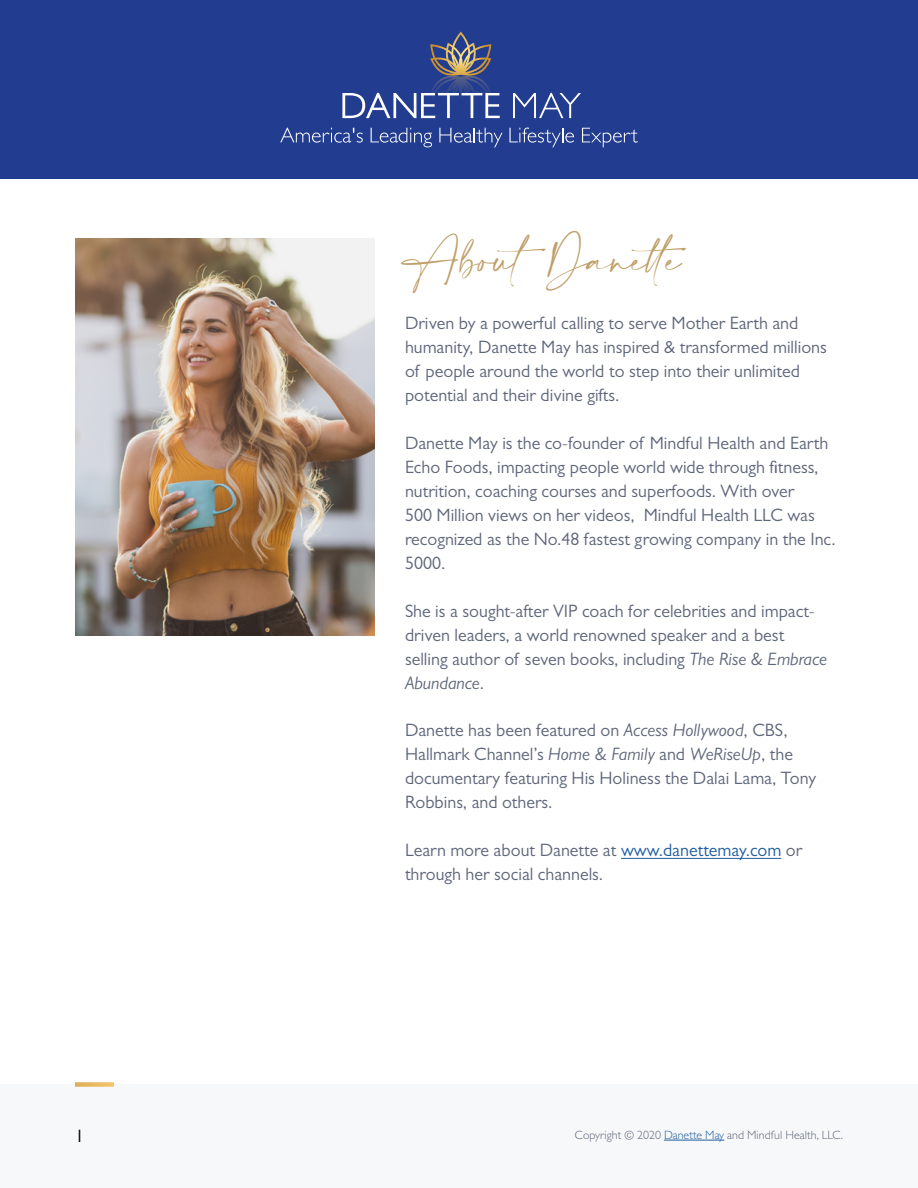
<style>
.page{position:relative;width:918px;height:1188px;background:#fff}
.page>*{position:absolute;margin:0;border:0;box-sizing:border-box;transform-origin:0 0}
.t1{font:30px "Amalfi Coast";color:#c09f69}
.t2{font:18px/24px "Gill Sans";color:#5d667a}
.t3{font:18px "Gill Sans";color:#000}
.t4{font:300 12px "Gill Sans";color:#5d667a}
.s1{font-style:italic}
.s2{color:#215e9e}
</style>
<div class="page">
<div style="left:0;top:1084px;width:918px;height:104px;background:#f7f8f9"></div>
<hr style="left:664px;top:1140px;width:60px;height:1px;background:#215e9e">
<div style="left:75px;top:1082px;width:39px;height:5px;background:#e8ba61"></div>
<div style="left:0;top:0;width:918px;height:178px;background:#223c90"></div>
<hr style="left:621px;top:858px;width:160px;height:1px;background:#215e9e">
<img style="left:75px;top:238px;width:300px;height:398px">
<svg style="left:342px;top:32px;width:158px;height:87px"></svg>
<svg style="left:513px;top:93px;width:68px;height:25px"></svg>
<svg style="left:280px;top:128px;width:83px;height:15px"></svg>
<svg style="left:371px;top:128px;width:61px;height:19px"></svg>
<svg style="left:439px;top:128px;width:63px;height:19px"></svg>
<svg style="left:509px;top:128px;width:65px;height:19px"></svg>
<svg style="left:582px;top:128px;width:56px;height:19px"></svg>
<h1 class="t1" style="left:405px;top:243px;width:298px">AboutDanette</h1>
<p class="t2" style="left:405px;top:310px;width:423px">Driven by a powerful calling to serve Mother Earth and humanity, Danette May has inspired &amp; transformed millions of people around the world to step into their unlimited potential and their divine gifts.</p>
<p class="t2" style="left:405px;top:430px;width:432px">Danette May is the co-founder of Mindful Health and Earth Echo Foods, impacting people world wide through fitness, nutrition, coaching courses and superfoods. With over<br>500 Million views on her videos, Mindful Health LLC was recognized as the No.48 fastest growing company in the Inc.<br>5000.</p>
<p class="t2" style="left:405px;top:598px;width:424px">She is a sought-after VIP coach for celebrities and impact&shy;driven leaders, a world renowned speaker and a best selling author of seven books, including <span class="s1">The Rise &amp; Embrace Abundance</span>.</p>
<p class="t2" style="left:405px;top:718px;width:413px">Danette has been featured on <span class="s1">Access Hollywood</span>, CBS, Hallmark Channel’s <span class="s1">Home &amp; Family</span> and <span class="s1">WeRiseUp</span>, the documentary featuring His Holiness the Dalai Lama, Tony Robbins, and others.</p>
<p class="t2" style="left:405px;top:838px;width:399px">Learn more about Danette at <span class="s2">www.danettemay.com</span> or through her social channels.</p>
<p class="t3" style="left:75px;top:1126px;width:10px">1</p>
<p class="t4" style="left:575px;top:1128px;width:270px">Copyright © 2020 <span class="s2">Danette May</span> and Mindful Health, LLC.</p>
</div>
